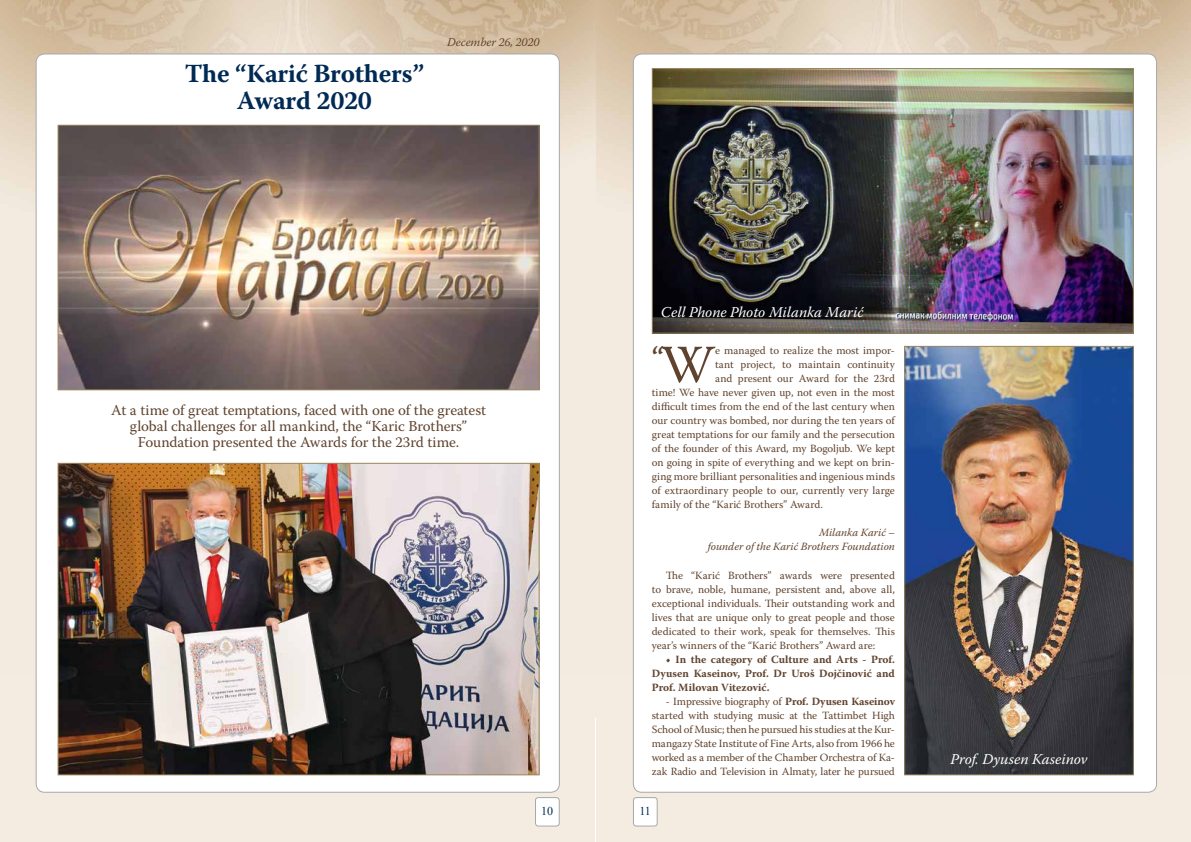
<style>
.page{position:relative;width:1191px;height:842px;background:#fff}
.page>*{position:absolute;margin:0;border:0;box-sizing:border-box;transform-origin:0 0}
.t1{font:34px "Warnock Pro";color:#60432e}
.t2{font:700 26px/27px "Warnock Pro";letter-spacing:-.01em;color:#002a54;text-align:center}
.t3{font:15px/16px "Warnock Pro";letter-spacing:-.005em;color:#60432e;text-align:center}
.t4{font:italic 15px "Warnock Pro";letter-spacing:-.005em;color:#fff}
.t5{font:italic 12px "Warnock Pro";letter-spacing:-.01em;color:#60432e}
.t6{font:12px "Times New Roman";color:#002a54}
.t7{font:11px/14.1px "Warnock Pro";color:#60432e;text-align:justify}
.t8{font:700 11px/14px "Warnock Pro";letter-spacing:-.005em;color:#60432e;text-align:justify}
.t9{font:italic 11px/14px "Warnock Pro";color:#60432e;text-align:right}
.s1{font-size:53.5px}
.s2{font-weight:700}
</style>
<div class="page">
<img style="left:0;top:0;width:1190px;height:717px">
<div style="left:596px;top:675px;width:594px;height:167px;background:#f4ece0"></div>
<div style="left:0;top:675px;width:595px;height:167px;background:#f4ece0"></div>
<div style="left:633px;top:797px;width:24px;height:29px;background:#fff;border-radius:3px"></div>
<div style="left:633px;top:797px;width:24px;height:29px;border:1px solid #a7a9ac;border-radius:3px"></div>
<div style="left:633px;top:54px;width:523px;height:738px;background:#fff;border-radius:9px"></div>
<div style="left:36px;top:54px;width:523px;height:738px;background:#fff;border-radius:9px"></div>
<div style="left:535px;top:797px;width:24px;height:29px;background:#fff;border-radius:3px"></div>
<div style="left:535px;top:797px;width:24px;height:29px;border:1px solid #a7a9ac;border-radius:3px"></div>
<img style="left:60px;top:127px;width:477px;height:261px">
<div style="left:58px;top:125px;width:481px;height:265px;border:1px solid #9b885d"></div>
<img style="left:60px;top:465px;width:477px;height:308px">
<div style="left:58px;top:463px;width:481px;height:312px;border:1px solid #9b885d"></div>
<img style="left:654px;top:70px;width:477px;height:262px">
<div style="left:652px;top:68px;width:481px;height:266px;border:1px solid #9b885d"></div>
<img style="left:906px;top:348px;width:225px;height:425px">
<div style="left:904px;top:346px;width:229px;height:429px;border:1px solid #9b885d"></div>
<h2 class="t2" style="left:185px;top:60px;width:241px">The “Karić Brothers”<br>Award 2020</h2>
<p class="t5" style="left:447px;top:35px;width:94px">December 26, 2020</p>
<h3 class="t3" style="left:111px;top:402px;width:376px">At a time of great temptations, faced with one of the greatest global challenges for all mankind, the “Karic Brothers”<br>Foundation presented the Awards for the 23rd time.</h3>
<p class="t6" style="left:541px;top:803px;width:13px">10</p>
<h3 class="t4" style="left:661px;top:303px;width:204px">Cell Phone Photo Milanka Marić</h3>
<h1 class="t1" style="left:652px;top:338px;width:65px">“<span class="s1">W</span></h1>
<p class="t7" style="left:715px;top:343px;width:181px">e managed to realize the most impor-</p>
<p class="t7" style="left:715px;top:357px;width:181px">tant project, to maintain continuity</p>
<p class="t7" style="left:715px;top:371px;width:181px">and present our Award for the 23rd</p>
<p class="t7" style="left:652px;top:385px;width:245px">time! We have never given up, not even in the most</p>
<p class="t7" style="left:652px;top:399px;width:245px">difficult times from the end of the last century when</p>
<p class="t7" style="left:652px;top:413px;width:245px">our country was bombed, nor during the ten years of</p>
<p class="t7" style="left:652px;top:427px;width:245px">great temptations for our family and the persecution</p>
<p class="t7" style="left:652px;top:441px;width:245px">of the founder of this Award, my Bogoljub. We kept</p>
<p class="t7" style="left:652px;top:455px;width:245px">on going in spite of everything and we kept on brin-</p>
<p class="t7" style="left:652px;top:469px;width:245px">ging more brilliant personalities and ingenious minds</p>
<p class="t7" style="left:652px;top:483px;width:245px">of extraordinary people to our, currently very large</p>
<p class="t7" style="left:652px;top:497px;width:173px">family of the “Karić Brothers” Award.</p>
<p class="t9" style="left:708px;top:526px;width:188px">Milanka Karić –<br>founder of the Karić Brothers Foundation</p>
<p class="t7" style="left:652px;top:568px;width:245px;text-indent:14px">The “Karić Brothers” awards were presented to brave, noble, humane, persistent and, above all, exceptional individuals. Their outstanding work and lives that are unique only to great people and those dedicated to their work, speak for themselves. This year’s winners of the “Karić Brothers” Award are:</p>
<p class="t8" style="left:652px;top:652px;width:245px;text-indent:14px">• In the category of Culture and Arts - Prof.<br>Dyusen Kaseinov, Prof. Dr Uroš Dojčinović and Prof. Milovan Vitezović.</p>
<p class="t7" style="left:652px;top:694px;width:245px;text-indent:14px">- Impressive biography of <span class="s2">Prof. Dyusen Kaseinov </span>started with studying music at the Tattimbet High School of Music; then he pursued his studies at the Kur&shy;mangazy State Institute of Fine Arts, also from 1966 he worked as a member of the Chamber Orchestra of Ka&shy;zak Radio and Television in Almaty, later he pursued</p>
<p class="t6" style="left:639px;top:803px;width:13px">11</p>
<h3 class="t4" style="left:950px;top:750px;width:139px">Prof. Dyusen Kaseinov</h3>
</div>
